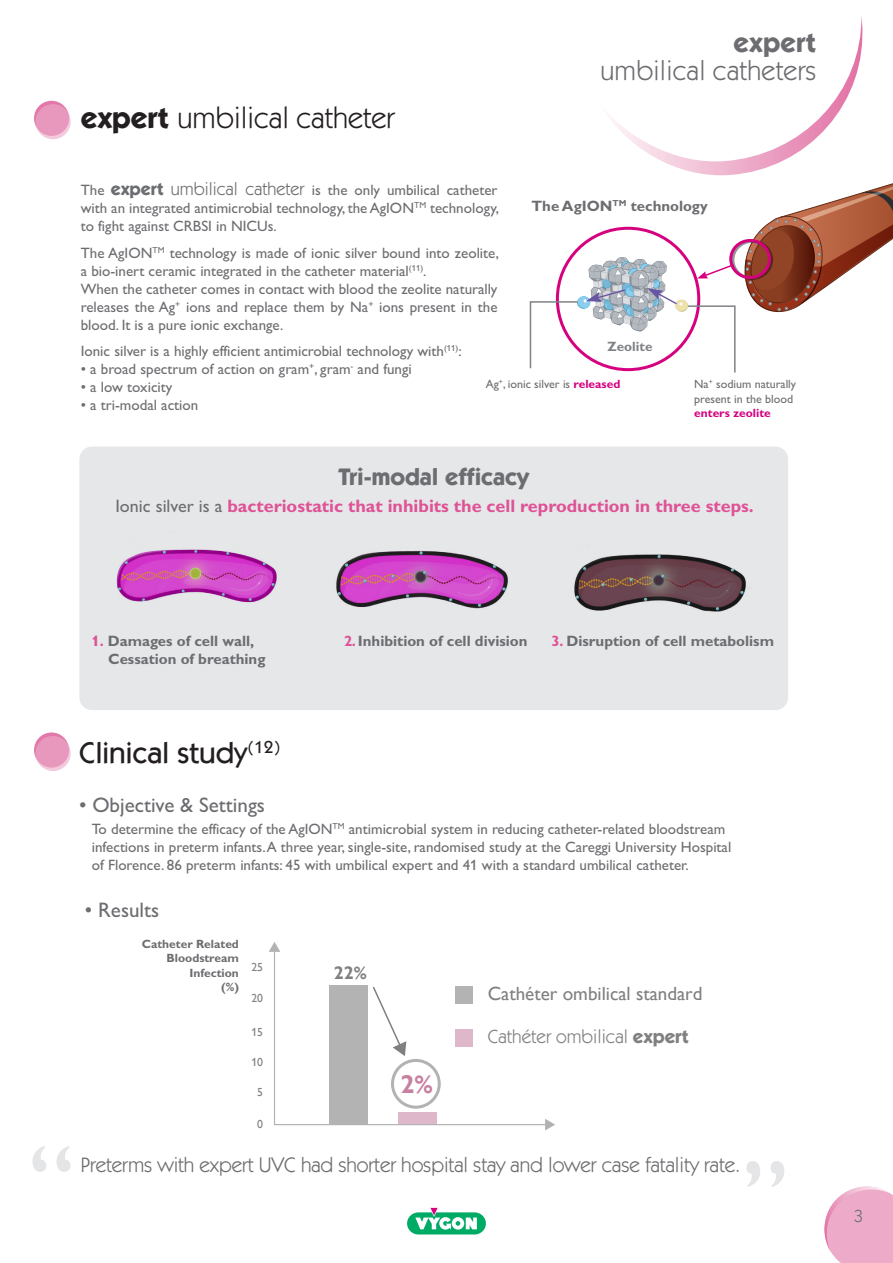
<style>
.page{position:relative;width:893px;height:1263px;background:#fff}
.page>*{position:absolute;margin:0;border:0;box-sizing:border-box;transform-origin:0 0}
.t1{font:108px "Gill Alt One";color:#95979a}
.t2{font:30px "ITC Kabel Std";color:#231f20}
.t3{font:500 30px "ITC Kabel Std";color:#231f20}
.t4{font:27.75px "ITC Kabel Std";letter-spacing:.01em;color:#6c6d70}
.t5{font:700 27.75px "ITC Kabel Std";letter-spacing:.01em;color:#6c6d70}
.t6{font:700 25.65px "Gill Alt One";color:#c880a0}
.t7{font:700 24px "ITC Kabel Std";color:#6c6d70}
.t8{font:21px "ITC Kabel Std";letter-spacing:-.005em;color:#6c6d70}
.Table_header{font:21px "Gill Alt One";color:#6c6d70}
.t9{font:19.05px "Gill Alt One";color:#808080}
.t10{font:19.05px "ITC Kabel Std";color:#808080}
.t11{font:700 18.15px "Gill Alt One";color:#808080}
.t12{font:700 18px "Gill Alt One";color:#de5296}
.t13{font:17.55px "ITC Kabel Std";color:#6c6d70}
.Table_header-2{font:15px/18px "Gill Alt One";color:#6c6d70;text-align:justify}
.t14{font:700 15px "Gill Alt One";color:#6c6d70}
.Table_header-3{font:700 13.5px "Gill Alt One";color:#808285}
.t15{font:12px/14.4px "Gill Alt One";color:#6c6d70}
.t16{font:700 12px/14.4px "Gill Alt One";color:#6c6d70;text-align:right}
.t17{font:11.7px "Gill Alt One";color:#808080}
.s1{font-weight:700}
.s2{font-family:"ITC Kabel Std";font-weight:700;font-size:18px}
.s3{font-family:"ITC Kabel Std";font-size:18px}
.s4{font-weight:700;color:#d6017f}
.s5{font-weight:400;color:#6c6d70}
.s6{color:#de5296}
</style>
<div class="page">
<div style="left:79px;top:446px;width:709px;height:264px;background:#e6e7e9;border-radius:13px"></div>
<svg style="left:824px;top:1186px;width:69px;height:77px"></svg>
<div style="left:407px;top:1212px;width:79px;height:22px;background:#00ab66;border-radius:11px"></div>
<svg style="left:415px;top:1207px;width:62px;height:22px"></svg>
<img style="left:116px;top:549px;width:161px;height:54px">
<img style="left:336px;top:550px;width:172px;height:59px">
<img style="left:574px;top:554px;width:172px;height:58px">
<svg style="left:34px;top:101px;width:35px;height:35px"></svg>
<svg style="left:36px;top:104px;width:35px;height:35px"></svg>
<svg style="left:34px;top:732px;width:35px;height:36px"></svg>
<svg style="left:36px;top:736px;width:35px;height:35px"></svg>
<svg style="left:274px;top:952px;width:271px;height:174px"></svg>
<svg style="left:545px;top:1119px;width:10px;height:11px"></svg>
<svg style="left:269px;top:942px;width:11px;height:10px"></svg>
<svg style="left:371px;top:985px;width:35px;height:71px"></svg>
<div style="left:391px;top:1059px;width:50px;height:50px;border:3px solid #b3b3b3;border-radius:50%"></div>
<svg style="left:557px;top:228px;width:142px;height:142px"></svg>
<img style="left:572px;top:253px;width:14px;height:79px">
<svg style="left:529px;top:300px;width:50px;height:69px"></svg>
<svg style="left:586px;top:16px;width:307px;height:357px"></svg>
<p class="t2" style="left:81px;top:101px;width:316px"><span class="s1">expert</span> umbilical catheter</p>
<h3 class="t5" style="left:734px;top:26px;width:84px">expert</h3>
<h3 class="t4" style="left:600px;top:55px;width:217px">umbilical catheters</h3>
<p class="Table_header-2" style="left:81px;top:181px;width:420px">The <span class="s2">expert</span> <span class="s3">umbilical catheter</span> is the only umbilical catheter with an integrated antimicrobial technology, the AgION<sup>TM</sup> technology, to fight against CRBSI in NICUs.</p>
<p class="Table_header-2" style="left:81px;top:243px;width:420px">The AgION<sup>TM</sup> technology is made of ionic silver bound into zeolite, a bio-inert ceramic integrated in the catheter material<sup>(11)</sup>.</p>
<p class="Table_header-2" style="left:81px;top:279px;width:418px">When the catheter comes in contact with blood the zeolite naturally releases the Ag<sup>+</sup> ions and replace them by Na<sup>+</sup> ions present in the blood. It is a pure ionic exchange.</p>
<p class="Table_header-2" style="left:81px;top:342px;width:382px">Ionic silver is a highly efficient antimicrobial technology with<sup>(11)</sup>:</p>
<p class="Table_header-2" style="left:81px;top:360px;width:332px">• a broad spectrum of action on gram<sup>+</sup>, gram<sup>-</sup> and fungi</p>
<p class="Table_header-2" style="left:81px;top:378px;width:93px">• a low toxicity</p>
<p class="Table_header-2" style="left:81px;top:396px;width:119px">• a tri-modal action</p>
<p class="t14" style="left:531px;top:198px;width:178px">The AgION<sup>TM</sup> technology</p>
<p class="Table_header-3" style="left:607px;top:339px;width:47px">Zeolite</p>
<p class="t15" style="left:486px;top:377px;width:136px">Ag<sup>+</sup>, ionic silver is <span class="s4">released</span></p>
<p class="t15" style="left:694px;top:377px;width:103px">Na<sup>+</sup> sodium naturally present in the blood <span class="s4">enters zeolite</span></p>
<p class="t7" style="left:338px;top:462px;width:192px">Tri-modal efficacy</p>
<p class="t12" style="left:115px;top:496px;width:640px"><span class="s5">Ionic silver is a</span> bacteriostatic that inhibits the cell reproduction in three steps.</p>
<p class="t14" style="left:91px;top:633px;width:164px"><span class="s6">1.</span> Damages of cell wall,</p>
<p class="t14" style="left:108px;top:651px;width:159px">Cessation of breathing</p>
<p class="t14" style="left:344px;top:633px;width:185px"><span class="s6">2.</span> Inhibition of cell division</p>
<p class="t14" style="left:551px;top:633px;width:224px"><span class="s6">3.</span> Disruption of cell metabolism</p>
<p class="t3" style="left:79px;top:735px;width:203px">Clinical study<sup>(12)</sup></p>
<h1 class="t1" style="left:29px;top:1121px;width:48px">“</h1>
<p class="Table_header" style="left:79px;top:792px;width:187px">• Objective &amp; Settings</p>
<p class="Table_header-2" style="left:92px;top:820px;width:641px">To determine the efficacy of the AgION<sup>TM</sup> antimicrobial system in reducing catheter-related bloodstream infections in preterm infants. A three year, single-site, randomised study at the Careggi University Hospital</p>
<p class="Table_header-2" style="left:92px;top:856px;width:599px">of Florence. 86 preterm infants: 45 with umbilical expert and 41 with a standard umbilical catheter.</p>
<p class="Table_header" style="left:85px;top:897px;width:76px">• Results</p>
<p class="t16" style="left:142px;top:936px;width:99px">Catheter Related</p>
<p class="t16" style="left:166px;top:951px;width:74px">Bloodstream<br>Infection</p>
<p class="t16" style="left:221px;top:980px;width:19px">(%)</p>
<p class="t17" style="left:251px;top:960px;width:13px">25</p>
<p class="t11" style="left:334px;top:962px;width:35px">22%</p>
<p class="t17" style="left:251px;top:991px;width:13px">20</p>
<p class="t17" style="left:251px;top:1025px;width:13px">15</p>
<p class="t17" style="left:251px;top:1055px;width:13px">10</p>
<p class="t17" style="left:257px;top:1086px;width:7px">5</p>
<p class="t17" style="left:257px;top:1117px;width:7px">0</p>
<p class="t6" style="left:400px;top:1069px;width:34px">2%</p>
<p class="t9" style="left:488px;top:982px;width:216px">Cathéter ombilical standard</p>
<p class="t10" style="left:488px;top:1025px;width:203px">Cathéter ombilical <span class="s1">expert</span></p>
<p class="t8" style="left:81px;top:1152px;width:661px">Preterms with expert UVC had shorter hospital stay and lower case fatality rate.</p>
<h1 class="t1" style="left:742px;top:1136px;width:48px">”</h1>
<p class="t13" style="left:854px;top:1206px;width:10px">3</p>
</div>
